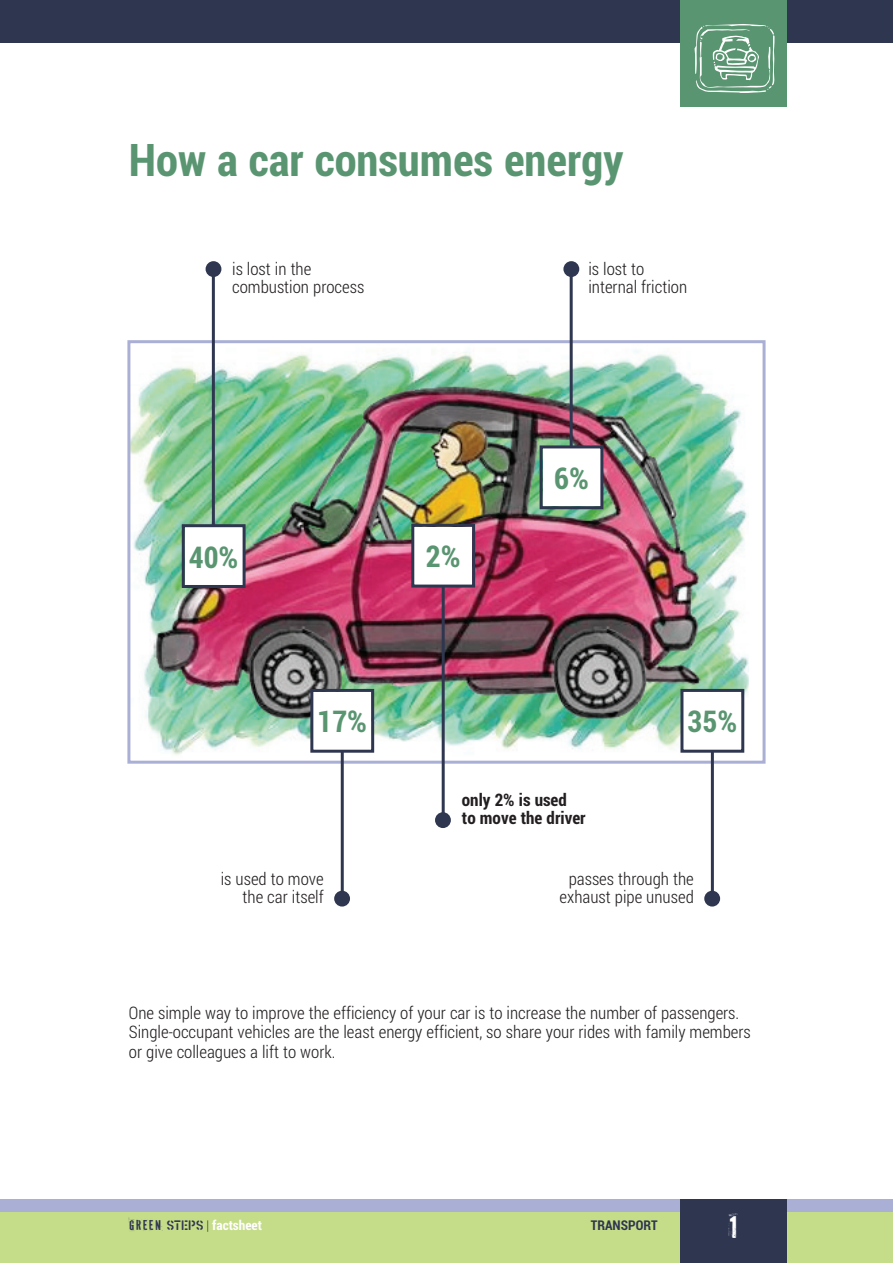
<style>
.page{position:relative;width:893px;height:1263px;background:#fff}
.page>*{position:absolute;margin:0;border:0;box-sizing:border-box;transform-origin:0 0}
.t1{font:700 45px "Roboto Condensed";color:#5a9571}
.t2{font:700 30px "Roboto Condensed";color:#5a9571}
.t3{font:30px "PF Fuel Pro";color:#fff}
.t4{font:300 17.25px/18.8px "Roboto Condensed";color:#231f20}
.t5{font:700 17.25px/18.8px "Roboto Condensed";color:#231f20}
.t6{font:700 13.5px "Roboto Condensed";color:#fff}
.t7{font:700 13.5px "Roboto Condensed";color:#2f3650}
.s1{font-family:"PF Fuel Pro";font-weight:400;color:#2f3650}
.s2{font-family:"Logistica Two";font-weight:400;color:#2f3650}
.s3{font-weight:300;color:#2f3650}
</style>
<div class="page">
<img style="left:131px;top:344px;width:617px;height:416px">
<div style="left:127px;top:340px;width:638px;height:424px;border:3px solid #aaafd5"></div>
<div style="left:0;top:0;width:892px;height:43px;background:#2f3650"></div>
<div style="left:680px;top:0;width:106px;height:106px;background:#5a9571"></div>
<svg style="left:694px;top:24px;width:80px;height:69px"></svg>
<div style="left:0;top:1199px;width:892px;height:13px;background:#aaafd5"></div>
<div style="left:0;top:1212px;width:892px;height:51px;background:#c5dd88"></div>
<div style="left:680px;top:1199px;width:106px;height:64px;background:#2f3650"></div>
<hr style="left:710px;top:725px;width:3px;height:176px;background:#2f3650">
<div style="left:683px;top:692px;width:58px;height:58px;background:#fff"></div>
<div style="left:680px;top:689px;width:64px;height:64px;border:3px solid #2f3650"></div>
<div style="left:704px;top:891px;width:16px;height:15px;background:#2f3650;border-radius:50%"></div>
<hr style="left:441px;top:583px;width:3px;height:239px;background:#2f3650">
<div style="left:414px;top:527px;width:58px;height:58px;background:#fff"></div>
<div style="left:411px;top:524px;width:64px;height:64px;border:3px solid #2f3650"></div>
<div style="left:435px;top:812px;width:16px;height:16px;background:#2f3650;border-radius:50%"></div>
<hr style="left:212px;top:267px;width:3px;height:292px;background:#2f3650">
<div style="left:185px;top:527px;width:57px;height:58px;background:#fff"></div>
<div style="left:182px;top:524px;width:63px;height:64px;border:3px solid #2f3650"></div>
<div style="left:205px;top:261px;width:16px;height:16px;background:#2f3650;border-radius:50%"></div>
<hr style="left:569px;top:267px;width:3px;height:212px;background:#2f3650">
<div style="left:542px;top:448px;width:58px;height:58px;background:#fff"></div>
<div style="left:539px;top:445px;width:64px;height:64px;border:3px solid #2f3650"></div>
<div style="left:563px;top:261px;width:16px;height:16px;background:#2f3650;border-radius:50%"></div>
<hr style="left:341px;top:725px;width:3px;height:176px;background:#2f3650">
<div style="left:313px;top:692px;width:58px;height:58px;background:#fff"></div>
<div style="left:310px;top:689px;width:64px;height:64px;border:3px solid #2f3650"></div>
<div style="left:334px;top:891px;width:16px;height:15px;background:#2f3650;border-radius:50%"></div>
<h1 class="t1" style="left:129px;top:142px;width:496px">How a car consumes energy</h1>
<p class="t4" style="left:232px;top:261px;width:134px">is lost in the combustion process</p>
<p class="t4" style="left:588px;top:261px;width:100px">is lost to internal friction</p>
<h2 class="t2" style="left:189px;top:545px;width:51px">40%</h2>
<h2 class="t2" style="left:426px;top:544px;width:36px">2%</h2>
<h2 class="t2" style="left:317px;top:710px;width:51px">17%</h2>
<h2 class="t2" style="left:554px;top:466px;width:36px">6%</h2>
<p class="t5" style="left:462px;top:791px;width:125px">only 2% is used<br>to move the driver</p>
<h2 class="t2" style="left:687px;top:710px;width:51px">35%</h2>
<p class="t4" style="left:221px;top:870px;width:104px;text-align:right">is used to move the car itself</p>
<p class="t4" style="left:559px;top:870px;width:136px;text-align:center">passes through the exhaust pipe unused</p>
<p class="t4" style="left:129px;top:1004px;width:623px;line-height:19.5px">One simple way to improve the efficiency of your car is to increase the number of passengers.<br>Single-occupant vehicles are the least energy efficient, so share your rides with family members or give colleagues a lift to work.</p>
<p class="t6" style="left:129px;top:1220px;width:135px"><span class="s1">GREEN</span> <span class="s2">STEPS</span> <span class="s3">|</span> factsheet</p>
<p class="t7" style="left:591px;top:1220px;width:68px">TRANSPORT</p>
<h2 class="t3" style="left:728px;top:1210px;width:12px">1</h2>
</div>
